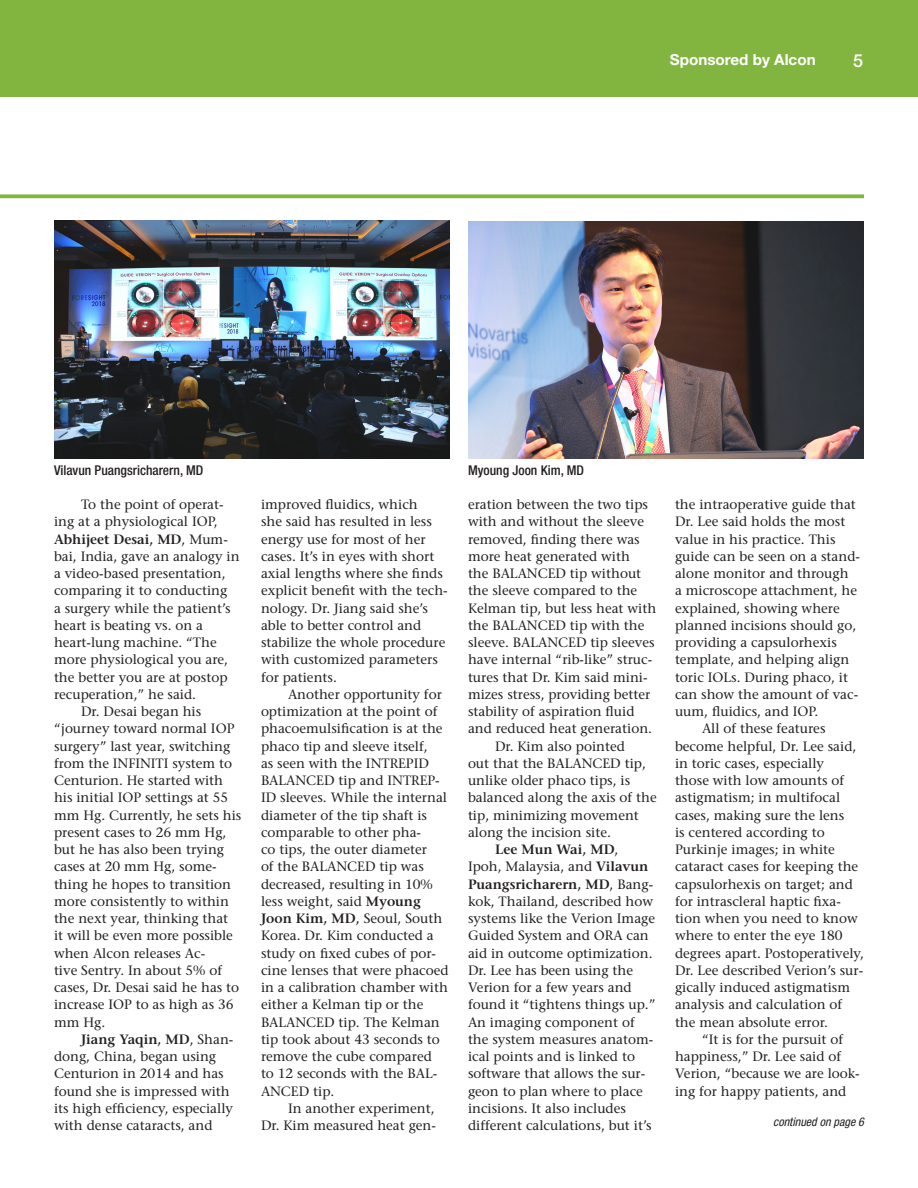
<style>
.page{position:relative;width:918px;height:1188px;background:#fff}
.page>*{position:absolute;margin:0;border:0;box-sizing:border-box;transform-origin:0 0}
.t1{font:500 18px "Helvetica Neue LT Std";color:#fff}
.Page_Header{font:700 15.3px "Helvetica Neue LT Std";color:#fff}
.Main_text{font:13.5px/17.2px "Stone Serif";color:#231f20}
.t2{font:500 condensed 13.5px "Helvetica Neue LT Std";color:#231f20}
.t3{font:italic condensed 12px "Helvetica Neue LT Std";color:#231f20}
.s1{font-weight:600}
</style>
<div class="page">
<div style="left:0;top:0;width:918px;height:97px;background:#82b540"></div>
<svg style="left:0;top:194px;width:864px;height:4px;background:#8ebc52"></svg>
<img style="left:54px;top:221px;width:396px;height:238px">
<img style="left:468px;top:221px;width:396px;height:238px">
<p class="Page_Header" style="left:670px;top:51px;width:147px">Sponsored by Alcon</p>
<p class="t1" style="left:853px;top:49px;width:12px">5</p>
<p class="t2" style="left:54px;top:462px;width:151px">Vilavun Puangsricharern, MD</p>
<p class="t2" style="left:468px;top:462px;width:117px">Myoung Joon Kim, MD</p>
<p class="Main_text" style="left:54px;top:496px;width:187px;text-indent:27px">To the point of operat&shy;ing at a physiological IOP,<br><span class="s1">Abhijeet Desai, MD</span>, Mum&shy;bai, India, gave an analogy in a video-based presentation, comparing it to conducting<br>a surgery while the patient’s heart is beating vs. on a heart-lung machine. “The more physiological you are, the better you are at postop recuperation,” he said.</p>
<p class="Main_text" style="left:54px;top:703px;width:189px;text-indent:27px">Dr. Desai began his “journey toward normal IOP surgery” last year, switching from the INFINITI system to<br>Centurion. He started with his initial IOP settings at 55 mm Hg. Currently, he sets his present cases to 26 mm Hg, but he has also been trying cases at 20 mm Hg, some&shy;thing he hopes to transition more consistently to within the next year, thinking that<br>it will be even more possible when Alcon releases Ac-<br>tive Sentry. In about 5% of cases, Dr. Desai said he has to increase IOP to as high as 36 mm Hg.</p>
<p class="Main_text" style="left:54px;top:1030px;width:181px;text-indent:27px"><span class="s1">Jiang Yaqin, MD</span>, Shan&shy;dong, China, began using<br>Centurion in 2014 and has found she is impressed with its high efficiency, especially with dense cataracts, and</p>
<p class="Main_text" style="left:261px;top:496px;width:188px">improved fluidics, which<br>she said has resulted in less energy use for most of her cases. It’s in eyes with short axial lengths where she finds explicit benefit with the tech&shy;nology. Dr. Jiang said she’s able to better control and stabilize the whole procedure with customized parameters for patients.</p>
<p class="Main_text" style="left:261px;top:685px;width:189px;text-indent:27px">Another opportunity for optimization at the point of phacoemulsification is at the phaco tip and sleeve itself,<br>as seen with the INTREPID<br>BALANCED tip and INTREP-<br>ID sleeves. While the internal diameter of the tip shaft is comparable to other pha-<br>co tips, the outer diameter<br>of the BALANCED tip was decreased, resulting in 10% less weight, said <span class="s1">Myoung<br>Joon Kim, MD,</span> Seoul, South<br>Korea. Dr. Kim conducted a study on fixed cubes of por&shy;cine lenses that were phacoed in a calibration chamber with either a Kelman tip or the<br>BALANCED tip. The Kelman tip took about 43 seconds to remove the cube compared<br>to 12 seconds with the BAL-<br>ANCED tip.</p>
<p class="Main_text" style="left:261px;top:1099px;width:176px;text-align:right">In another experiment,<br>Dr. Kim measured heat gen-</p>
<p class="Main_text" style="left:468px;top:496px;width:190px">eration between the two tips with and without the sleeve removed, finding there was more heat generated with<br>the BALANCED tip without the sleeve compared to the<br>Kelman tip, but less heat with the BALANCED tip with the sleeve. BALANCED tip sleeves have internal “rib-like” struc&shy;tures that Dr. Kim said mini&shy;mizes stress, providing better stability of aspiration fluid and reduced heat generation.</p>
<p class="Main_text" style="left:468px;top:737px;width:190px;text-indent:27px">Dr. Kim also pointed<br>out that the BALANCED tip, unlike older phaco tips, is balanced along the axis of the tip, minimizing movement along the incision site.</p>
<p class="Main_text" style="left:468px;top:841px;width:189px;text-indent:27px"><span class="s1">Lee Mun Wai, MD</span>,<br>Ipoh, Malaysia, and <span class="s1">Vilavun<br>Puangsricharern, MD</span>, Bang&shy;kok, Thailand, described how systems like the Verion Image<br>Guided System and ORA can aid in outcome optimization.<br>Dr. Lee has been using the<br>Verion for a few years and found it “tightens things up.”<br>An imaging component of the system measures anatom&shy;ical points and is linked to software that allows the sur&shy;geon to plan where to place incisions. It also includes different calculations, but it’s</p>
<p class="Main_text" style="left:675px;top:496px;width:187px">the intraoperative guide that<br>Dr. Lee said holds the most value in his practice. This guide can be seen on a stand&shy;alone monitor and through<br>a microscope attachment, he explained, showing where planned incisions should go, providing a capsulorhexis template, and helping align toric IOLs. During phaco, it can show the amount of vac&shy;uum, fluidics, and IOP.</p>
<p class="Main_text" style="left:675px;top:720px;width:190px;text-indent:27px">All of these features become helpful, Dr. Lee said, in toric cases, especially<br>those with low amounts of astigmatism; in multifocal cases, making sure the lens<br>is centered according to<br>Purkinje images; in white cataract cases for keeping the capsulorhexis on target; and for intrascleral haptic fixa&shy;tion when you need to know where to enter the eye 180 degrees apart. Postoperatively,<br>Dr. Lee described Verion’s sur&shy;gically induced astigmatism analysis and calculation of the mean absolute error.</p>
<p class="Main_text" style="left:675px;top:1030px;width:186px;text-indent:27px">“It is for the pursuit of happiness,” Dr. Lee said of<br>Verion, “because we are look&shy;ing for happy patients, and</p>
<p class="t3" style="left:773px;top:1115px;width:92px">continued on page 6</p>
</div>
